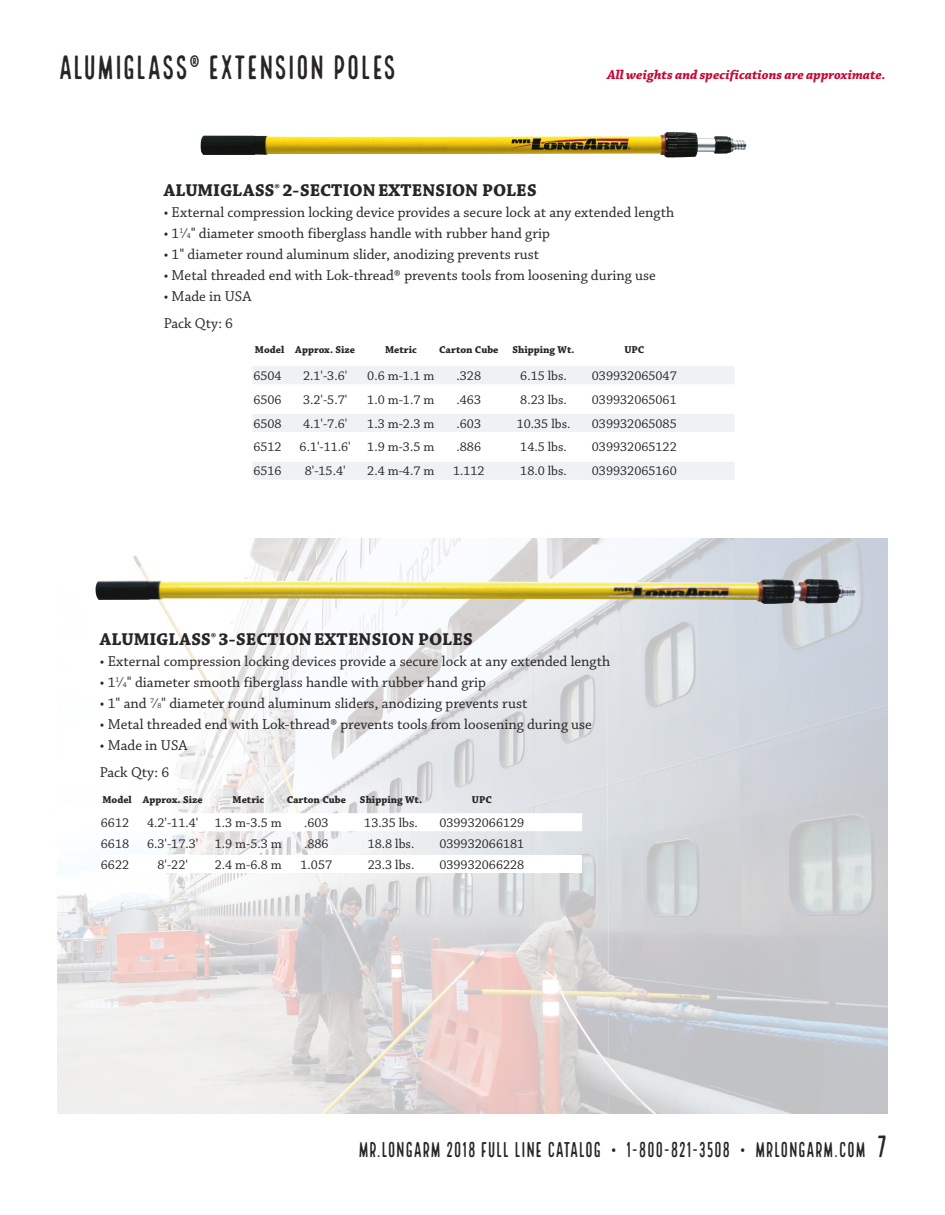
<style>
.page{position:relative;width:945px;height:1215px;background:#fff}
.page>*{position:absolute;margin:0;border:0;box-sizing:border-box;transform-origin:0 0}
.t1{font:33px "Local Brewery Four";letter-spacing:-.005em;color:#272526}
.t2{font:21px "Local Brewery Four";letter-spacing:-.01em;color:#272526;scale:.95 1}
.t3{font:700 18px "Chaparral Pro";color:#272526}
.t4{font:15px/27px "Chaparral Pro";color:#272526}
.t5{font:13.5px "Chaparral Pro";color:#272526}
.t6{font:italic 700 13.5px "Chaparral Pro";color:#c60835}
.t7{font:700 10.5px "Chaparral Pro";color:#272526}
.s1{font-size:7.5px}
.s2{font-size:30px}
</style>
<div class="page">
<img style="left:58px;top:538px;width:829px;height:576px">
<div style="left:100px;top:813px;width:482px;height:18px;background:#fff"></div>
<div style="left:100px;top:855px;width:482px;height:18px;background:#fff"></div>
<img style="left:95px;top:578px;width:761px;height:26px">
<div style="left:252px;top:366px;width:483px;height:18px;background:#eff1f2"></div>
<div style="left:252px;top:414px;width:483px;height:18px;background:#eff1f2"></div>
<div style="left:252px;top:462px;width:483px;height:18px;background:#eff1f2"></div>
<img style="left:200px;top:132px;width:546px;height:26px">
<h1 class="t1" style="left:58px;top:49px;width:340px">ALUMIGLASS<sup>®</sup> EXTENSION POLES</h1>
<p class="t6" style="left:607px;top:70px;width:280px">All weights and specifications are approximate.</p>
<p class="t3" style="left:164px;top:184px;width:375px">ALUMIGLASS<sup>®</sup> 2-SECTIONEXTENSION POLES</p>
<p class="t4" style="left:164px;top:200px;width:512px">• External compression locking device provides a secure lock at any extended length</p>
<p class="t4" style="left:164px;top:221px;width:388px">• 1<sup>1</sup>⁄ <span class="s1">4</span>" diameter smooth fiberglass handle with rubber hand grip</p>
<p class="t4" style="left:164px;top:242px;width:377px">• 1" diameter round aluminum slider, anodizing prevents rust</p>
<p class="t4" style="left:164px;top:263px;width:494px">• Metal threaded end with Lok-thread® prevents tools from loosening during use</p>
<p class="t4" style="left:164px;top:284px;width:89px">• Made in USA<br>Pack Qty: 6</p>
<p class="t7" style="left:255px;top:346px;width:102px">Model Approx. Size</p>
<p class="t7" style="left:385px;top:346px;width:33px">Metric</p>
<p class="t7" style="left:439px;top:346px;width:61px">Carton Cube</p>
<p class="t7" style="left:512px;top:346px;width:64px">Shipping Wt.</p>
<p class="t7" style="left:624px;top:346px;width:21px">UPC</p>
<p class="t5" style="left:253px;top:370px;width:30px">6504</p>
<p class="t5" style="left:303px;top:370px;width:46px">2.1'-3.6'</p>
<p class="t5" style="left:367px;top:370px;width:69px">0.6 m-1.1 m</p>
<p class="t5" style="left:457px;top:370px;width:26px">.328</p>
<p class="t5" style="left:520px;top:370px;width:48px">6.15 lbs.</p>
<p class="t5" style="left:592px;top:370px;width:86px">039932065047</p>
<p class="t5" style="left:253px;top:394px;width:30px">6506</p>
<p class="t5" style="left:303px;top:394px;width:46px">3.2'-5.7'</p>
<p class="t5" style="left:367px;top:394px;width:69px">1.0 m-1.7 m</p>
<p class="t5" style="left:457px;top:394px;width:26px">.463</p>
<p class="t5" style="left:520px;top:394px;width:48px">8.23 lbs.</p>
<p class="t5" style="left:592px;top:394px;width:86px">039932065061</p>
<p class="t5" style="left:253px;top:418px;width:30px">6508</p>
<p class="t5" style="left:303px;top:418px;width:46px">4.1'-7.6'</p>
<p class="t5" style="left:367px;top:418px;width:69px">1.3 m-2.3 m</p>
<p class="t5" style="left:457px;top:418px;width:26px">.603</p>
<p class="t5" style="left:517px;top:418px;width:55px">10.35 lbs.</p>
<p class="t5" style="left:592px;top:418px;width:86px">039932065085</p>
<p class="t5" style="left:253px;top:442px;width:30px">6512</p>
<p class="t5" style="left:300px;top:442px;width:136px">6.1'-11.6' 1.9 m-3.5 m</p>
<p class="t5" style="left:457px;top:442px;width:26px">.886</p>
<p class="t5" style="left:520px;top:442px;width:48px">14.5 lbs.</p>
<p class="t5" style="left:592px;top:442px;width:86px">039932065122</p>
<p class="t5" style="left:253px;top:466px;width:30px">6516</p>
<p class="t5" style="left:305px;top:466px;width:42px">8'-15.4'</p>
<p class="t5" style="left:367px;top:466px;width:69px">2.4 m-4.7 m</p>
<p class="t5" style="left:453px;top:466px;width:33px">1.112</p>
<p class="t5" style="left:520px;top:466px;width:48px">18.0 lbs.</p>
<p class="t5" style="left:592px;top:466px;width:86px">039932065160</p>
<p class="t3" style="left:100px;top:633px;width:375px">ALUMIGLASS<sup>®</sup> 3-SECTIONEXTENSION POLES</p>
<p class="t4" style="left:100px;top:649px;width:512px">• External compression locking devices provide a secure lock at any extended length</p>
<p class="t4" style="left:100px;top:670px;width:388px">• 1<sup>1</sup>⁄ <span class="s1">4</span>" diameter smooth fiberglass handle with rubber hand grip</p>
<p class="t4" style="left:100px;top:691px;width:429px">• 1" and <sup>7</sup>⁄ <span class="s1">8</span>" diameter round aluminum sliders, anodizing prevents rust</p>
<p class="t4" style="left:100px;top:712px;width:494px">• Metal threaded end with Lok-thread® prevents tools from loosening during use</p>
<p class="t4" style="left:100px;top:733px;width:89px">• Made in USA<br>Pack Qty: 6</p>
<p class="t7" style="left:102px;top:796px;width:102px">Model Approx. Size</p>
<p class="t7" style="left:233px;top:796px;width:33px">Metric</p>
<p class="t7" style="left:287px;top:796px;width:61px">Carton Cube</p>
<p class="t7" style="left:360px;top:796px;width:64px">Shipping Wt.</p>
<p class="t7" style="left:472px;top:796px;width:21px">UPC</p>
<p class="t5" style="left:101px;top:817px;width:30px">6612</p>
<p class="t5" style="left:147px;top:817px;width:136px">4.2'-11.4' 1.3 m-3.5 m</p>
<p class="t5" style="left:304px;top:817px;width:26px">.603</p>
<p class="t5" style="left:364px;top:817px;width:55px">13.35 lbs.</p>
<p class="t5" style="left:439px;top:817px;width:86px">039932066129</p>
<p class="t5" style="left:101px;top:838px;width:30px">6618</p>
<p class="t5" style="left:147px;top:838px;width:136px">6.3'-17.3' 1.9 m-5.3 m</p>
<p class="t5" style="left:304px;top:838px;width:26px">.886</p>
<p class="t5" style="left:368px;top:838px;width:48px">18.8 lbs.</p>
<p class="t5" style="left:439px;top:838px;width:86px">039932066181</p>
<p class="t5" style="left:101px;top:859px;width:30px">6622</p>
<p class="t5" style="left:158px;top:859px;width:32px">8'-22'</p>
<p class="t5" style="left:215px;top:859px;width:69px">2.4 m-6.8 m</p>
<p class="t5" style="left:301px;top:859px;width:33px">1.057</p>
<p class="t5" style="left:368px;top:859px;width:48px">23.3 lbs.</p>
<p class="t5" style="left:439px;top:859px;width:86px">039932066228</p>
<h2 class="t2" style="left:358px;top:1137px;width:559px">MR.LONGARM 2018 FULL LINE CATALOG • 1-800-821-3508 • MRLONGARM.COM <span class="s2">7</span></h2>
</div>
